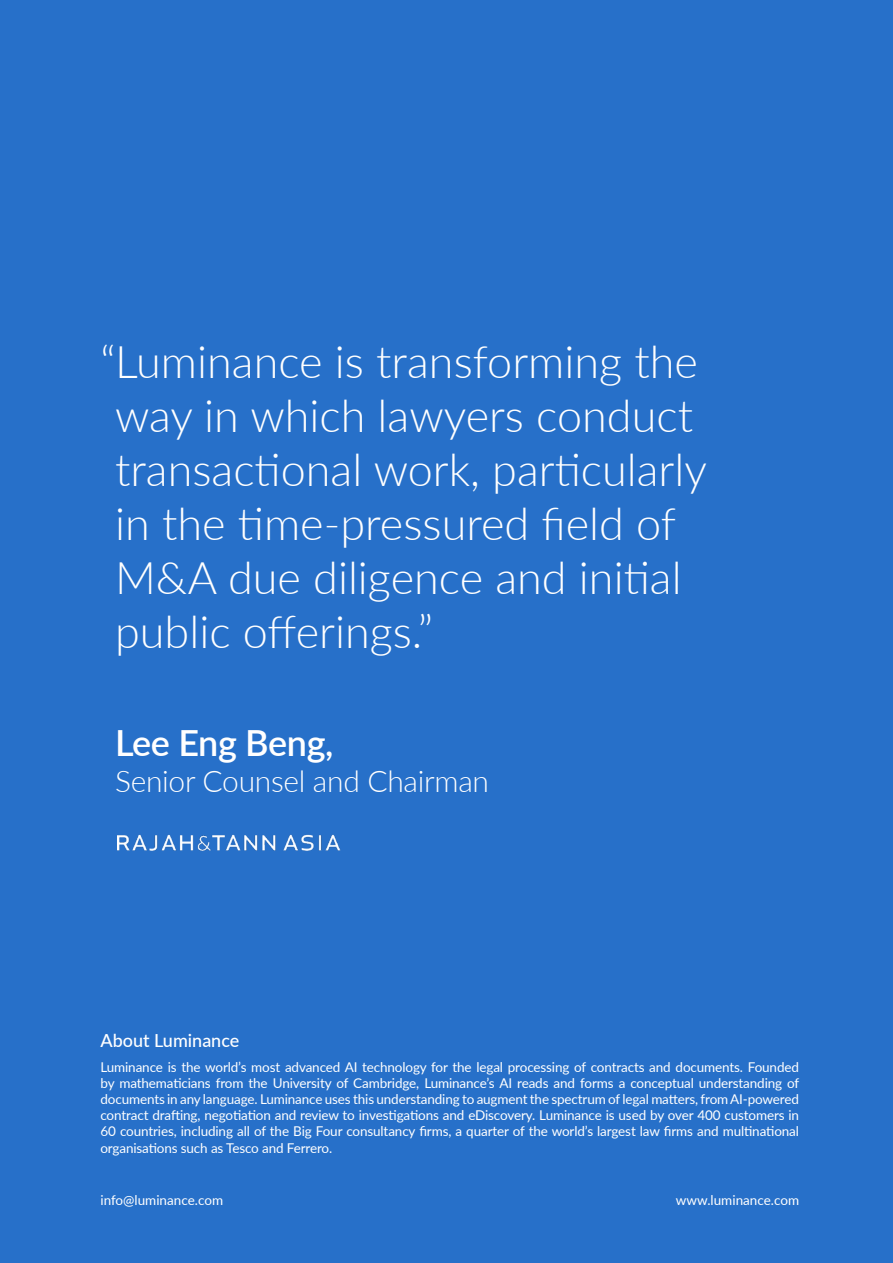
<style>
.page{position:relative;width:893px;height:1263px;background:#2770c9}
.page>*{position:absolute;margin:0;border:0;box-sizing:border-box;transform-origin:0 0}
.Body{font:300 45px/54px "Lato";color:#fff}
.Body-2{font:600 36px "Lato";letter-spacing:-.01em;color:#fff}
.Body-3{font:300 30px "Lato";letter-spacing:-.01em;color:#fff}
.t1{font:500 18px "Lato";color:#fff}
.t2{font:13.5px/16.2px "Lato";letter-spacing:-.01em;color:#fff;text-align:justify}
</style>
<div class="page">
<img style="left:118px;top:834px;width:223px;height:17px">
<p class="Body" style="left:115px;top:333px;width:593px;text-indent:-15px">“Luminance is transforming the way in which lawyers conduct transactional work, particularly in the time-pressured field of<br>M&amp;A due diligence and initial public offerings.”</p>
<p class="Body-2" style="left:115px;top:717px;width:220px">Lee Eng Beng,</p>
<p class="Body-3" style="left:115px;top:760px;width:375px">Senior Counsel and Chairman</p>
<p class="t1" style="left:100px;top:1027px;width:140px">About Luminance</p>
<p class="t2" style="left:100px;top:1058px;width:700px">Luminance is the world’s most advanced AI technology for the legal processing of contracts and documents. Founded by mathematicians from the University of Cambridge, Luminance’s AI reads and forms a conceptual understanding of documents in any language. Luminance uses this understanding to augment the spectrum of legal matters, from AI-powered contract drafting, negotiation and review to investigations and eDiscovery. Luminance is used by over 400 customers in 60 countries, including all of the Big Four consultancy firms, a quarter of the world’s largest law firms and multinational organisations such as Tesco and Ferrero.</p>
<p class="t2" style="left:100px;top:1192px;width:124px">info@luminance.com</p>
<p class="t2" style="left:676px;top:1192px;width:125px">www.luminance.com</p>
</div>
